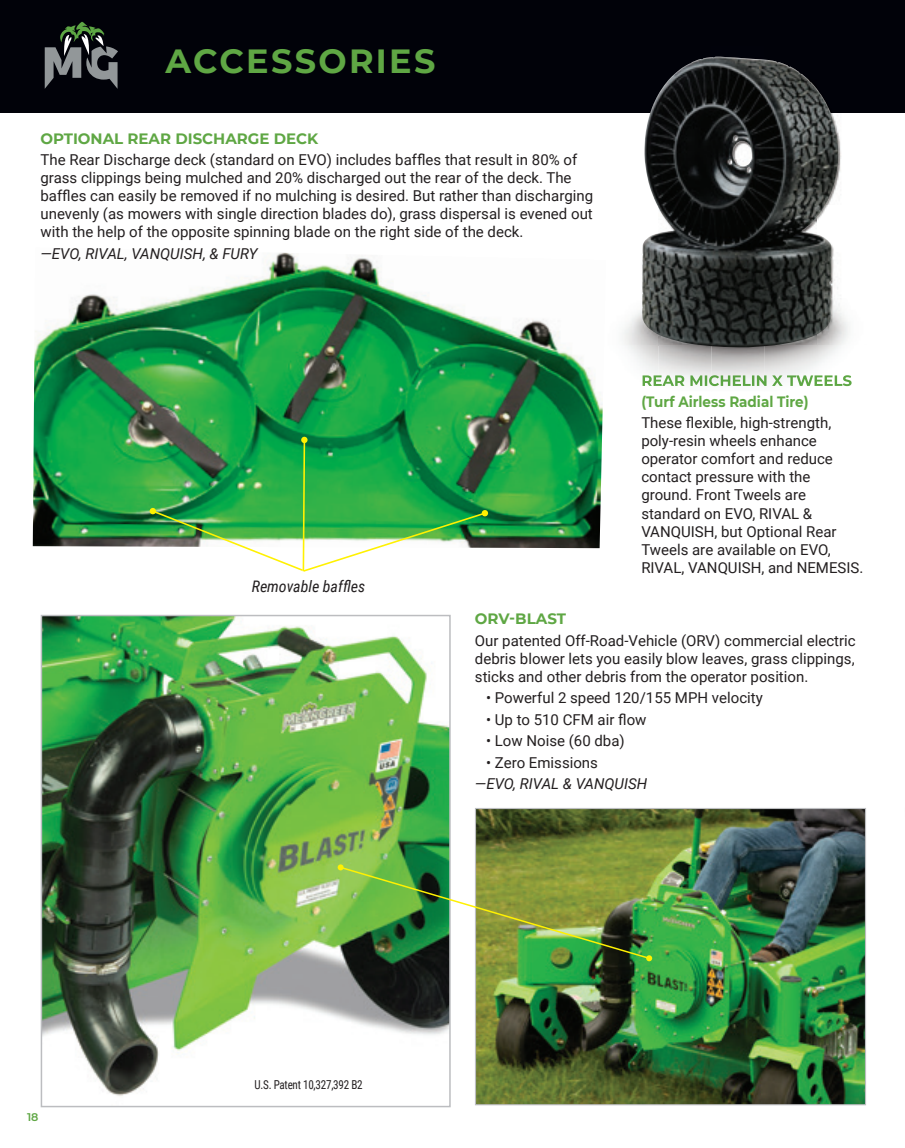
<style>
.page{position:relative;width:905px;height:1148px;background:#fff}
.page>*{position:absolute;margin:0;border:0;box-sizing:border-box;transform-origin:0 0}
.t1{font:700 33.45px "Montserrat";letter-spacing:.07em;color:#5fa744}
.t2{font:italic 15.9px "Roboto Condensed";color:#231f20}
.t3{font:15px/18px "Roboto";color:#231f20}
.t4{font:italic 15px "Roboto";color:#231f20}
.t5{font:700 15px "Montserrat";color:#5fa744}
.t6{font:700 15px "Montserrat";color:#5fa744;scale:.9 1}
.t7{font:12.3px "Roboto Condensed";letter-spacing:-.02em;color:#231f20;scale:.9 1}
.t8{font:600 11.1px "Montserrat";color:#5fa744}
</style>
<div class="page">
<div style="left:0;top:0;width:904px;height:113px;background:#010209"></div>
<img style="left:44px;top:618px;width:403px;height:478px">
<div style="left:41px;top:615px;width:409px;height:492px;border:2px solid #bcbdc0"></div>
<svg style="left:45px;top:22px;width:73px;height:67px"></svg>
<img style="left:477px;top:810px;width:387px;height:293px">
<div style="left:475px;top:808px;width:391px;height:297px;border:1px solid #bcbdc0"></div>
<img style="left:337px;top:864px;width:315px;height:97px">
<img style="left:623px;top:56px;width:225px;height:331px">
<img style="left:642px;top:375px;width:210px;height:11px">
<img style="left:642px;top:57px;width:196px;height:290px">
<img style="left:33px;top:252px;width:570px;height:296px">
<svg style="left:150px;top:438px;width:338px;height:134px"></svg>
<div style="left:301px;top:436px;width:7px;height:7px;background:#fff101;border-radius:50%"></div>
<h1 class="t1" style="left:165px;top:37px;width:271px">ACCESSORIES</h1>
<p class="t5" style="left:40px;top:128px;width:279px">OPTIONAL REAR DISCHARGE DECK</p>
<p class="t3" style="left:40px;top:150px;width:554px">The Rear Discharge deck (standard on EVO) includes baffles that result in 80% of grass clippings being mulched and 20% discharged out the rear of the deck. The baffles can easily be removed if no mulching is desired. But rather than discharging unevenly (as mowers with single direction blades do), grass dispersal is evened out with the help of the opposite spinning blade on the right side of the deck.</p>
<p class="t4" style="left:40px;top:243px;width:218px">—EVO, RIVAL, VANQUISH, &amp; FURY</p>
<p class="t2" style="left:252px;top:575px;width:115px">Removable baffles</p>
<p class="t6" style="left:641px;top:391px;width:187px">(Turf Airless Radial Tire)</p>
<p class="t3" style="left:641px;top:413px;width:223px">These flexible, high-strength, poly-resin wheels enhance operator comfort and reduce contact pressure with the ground. Front Tweels are standard on EVO, RIVAL &amp;<br>VANQUISH, but Optional Rear<br>Tweels are available on EVO,<br>RIVAL, VANQUISH, and NEMESIS.</p>
<p class="t8" style="left:27px;top:1108px;width:13px">18</p>
<p class="t5" style="left:475px;top:608px;width:93px">ORV-BLAST</p>
<p class="t3" style="left:475px;top:630px;width:382px;text-align:justify">Our patented Off-Road-Vehicle (ORV) commercial electric debris blower lets you easily blow leaves, grass clippings, sticks and other debris from the operator position.</p>
<p class="t3" style="left:486px;top:688px;width:278px">• Powerful 2 speed 120/155 MPH velocity</p>
<p class="t3" style="left:486px;top:709px;width:162px">• Up to 510 CFM air flow</p>
<p class="t3" style="left:486px;top:731px;width:140px">• Low Noise (60 dba)</p>
<p class="t3" style="left:486px;top:752px;width:113px">• Zero Emissions</p>
<p class="t4" style="left:475px;top:773px;width:174px">—EVO, RIVAL &amp; VANQUISH</p>
<p class="t7" style="left:254px;top:1075px;width:122px">U.S. Patent 10,327,392 B2</p>
</div>
